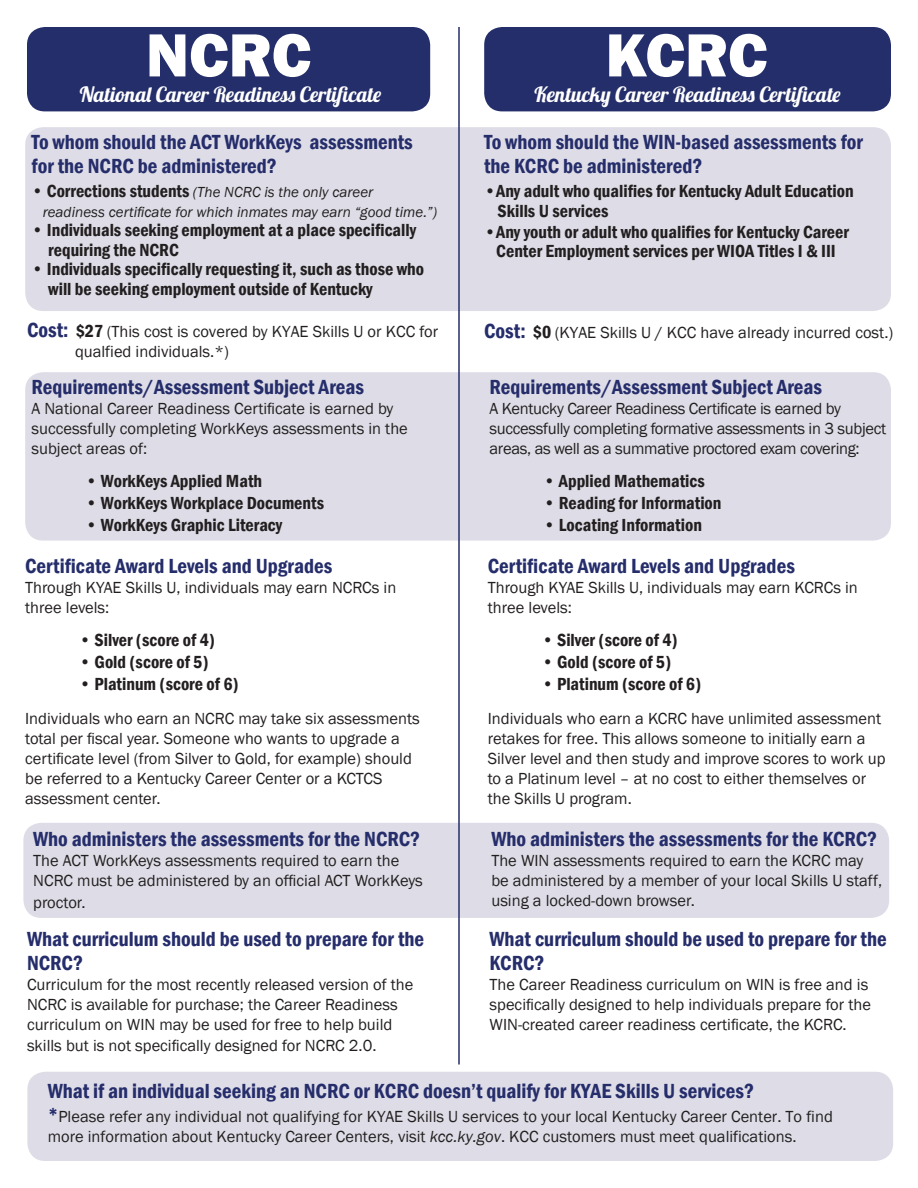
<style>
.page{position:relative;width:918px;height:1188px;background:#fff}
.page>*{position:absolute;margin:0;border:0;box-sizing:border-box;transform-origin:0 0}
.t1{font:800 63px "Franklin Gothic";letter-spacing:-.005em;color:#fff}
.t2{font:600 condensed 21px/24px "Franklin Gothic";color:#252d6b}
.t3{font:21px "Lobster";color:#fff}
.t4{font:600 condensed 18px/19.5px "Franklin Gothic";color:#231f20;text-align:center}
.t5{font:16.5px/19.8px "Franklin Gothic";color:#231f20}
.t6{font:16.5px/19.8px "Franklin Gothic";letter-spacing:-.02em;color:#231f20}
.t7{font:italic 15px "Franklin Gothic";color:#231f20}
.s1{font-weight:600;font-style:normal;font-stretch:condensed;font-size:18px}
.s2{font-weight:600;font-stretch:condensed;font-size:21px;color:#252d6b}
.s3{font-weight:600;font-stretch:condensed;font-size:18px}
.s4{font-style:inherit}
.s5{font-family:"Franklin Gothic Demi Cond";font-weight:400;font-stretch:normal}
.s6{font-style:italic}
</style>
<div class="page">
<div style="left:27px;top:1072px;width:866px;height:89px;background:#dedde7;border-radius:18px"></div>
<div style="left:23px;top:823px;width:866px;height:95px;background:#dedde7;border-radius:18px"></div>
<div style="left:25px;top:372px;width:866px;height:169px;background:#dedde7;border-radius:18px"></div>
<div style="left:25px;top:127px;width:866px;height:184px;background:#dedde7;border-radius:18px"></div>
<div style="left:484px;top:27px;width:407px;height:84px;background:#242e6a;border-radius:18px"></div>
<div style="left:27px;top:27px;width:403px;height:84px;background:#242e6a;border-radius:18px"></div>
<hr style="left:458px;top:27px;width:2px;height:1038px;background:#242e6a">
<p class="t1" style="left:146px;top:14px;width:167px">NCRC</p>
<p class="t3" style="left:80px;top:81px;width:303px">National Career Readiness Certificate</p>
<p class="t2" style="left:31px;top:130px;width:383px">To whom should the ACT WorkKeys assessments for the NCRC be administered?</p>
<p class="t7" style="left:32px;top:183px;width:343px"><span class="s1">• Corrections students</span> (The NCRC is the only career</p>
<p class="t7" style="left:43px;top:203px;width:396px">readiness certificate for which inmates may earn “good time.”)</p>
<p class="t4" style="left:32px;top:220px;width:386px">• Individuals seeking employment at a place specifically</p>
<p class="t4" style="left:48px;top:240px;width:132px">requiring the NCRC</p>
<p class="t4" style="left:32px;top:259px;width:394px">• Individuals specifically requesting it, such as those who</p>
<p class="t4" style="left:48px;top:279px;width:326px">will be seeking employment outside of Kentucky</p>
<p class="t5" style="left:27px;top:322px;width:413px"><span class="s2">Cost:</span> <span class="s3">$27</span> (This cost is covered by KYAE Skills U or KCC for</p>
<p class="t5" style="left:75px;top:342px;width:155px">qualfied individuals.<span class="s4">*</span>)</p>
<p class="t2" style="left:32px;top:375px;width:334px">Requirements/Assessment Subject Areas</p>
<p class="t5" style="left:32px;top:399px;width:363px">A National Career Readiness Certificate is earned by</p>
<p class="t5" style="left:32px;top:419px;width:378px">successfully completing WorkKeys assessments in the subject areas of:</p>
<p class="t4" style="left:86px;top:471px;width:178px">• WorkKeys Applied Math</p>
<p class="t4" style="left:86px;top:493px;width:240px">• WorkKeys Workplace Documents</p>
<p class="t4" style="left:86px;top:515px;width:198px">• WorkKeys Graphic Literacy</p>
<p class="t2" style="left:25px;top:554px;width:309px">Certificate Award Levels and Upgrades</p>
<p class="t5" style="left:25px;top:578px;width:373px">Through KYAE Skills U, individuals may earn NCRCs in three levels:</p>
<p class="t4" style="left:79px;top:630px;width:137px">• Silver (score of 4)</p>
<p class="t4" style="left:79px;top:652px;width:131px">• Gold (score of 5)</p>
<p class="t4" style="left:79px;top:674px;width:161px">• Platinum (score of 6)</p>
<p class="t5" style="left:25px;top:709px;width:396px">Individuals who earn an NCRC may take six assessments total per fiscal year. Someone who wants to upgrade a certificate level (from Silver to Gold, for example) should be referred to a Kentucky Career Center or a KCTCS</p>
<p class="t5" style="left:25px;top:789px;width:137px">assessment center.</p>
<p class="t2" style="left:33px;top:827px;width:388px">Who administers the assessments for the NCRC?</p>
<p class="t5" style="left:33px;top:851px;width:391px">The ACT WorkKeys assessments required to earn the<br>NCRC must be administered by an official ACT WorkKeys</p>
<p class="t5" style="left:33px;top:893px;width:54px">proctor.</p>
<p class="t2" style="left:27px;top:927px;width:399px">What curriculum should be used to prepare for the<br>NCRC?</p>
<p class="t5" style="left:27px;top:975px;width:388px">Curriculum for the most recently released version of the<br>NCRC is available for purchase; the Career Readiness curriculum on WIN may be used for free to help build</p>
<p class="t5" style="left:27px;top:1036px;width:351px">skills but is not specifically designed for NCRC 2.0.</p>
<p class="t1" style="left:606px;top:14px;width:164px">KCRC</p>
<p class="t3" style="left:535px;top:81px;width:308px">Kentucky Career Readiness Certificate</p>
<p class="t2" style="left:484px;top:130px;width:380px">To whom should the WIN-based assessments for the KCRC be administered?</p>
<p class="t4" style="left:484px;top:181px;width:371px">•Any adult who qualifies for Kentucky Adult Education</p>
<p class="t4" style="left:498px;top:201px;width:112px">Skills U services</p>
<p class="t4" style="left:484px;top:222px;width:366px">•Any youth or adult who qualifies for Kentucky Career<br>Center Employment services per WIOA Title<span class="s5">s</span> I &amp; III</p>
<p class="t5" style="left:484px;top:323px;width:411px"><span class="s2">Cost:</span> <span class="s3">$0</span> (KYAE Skills U / KCC have already incurred cost.)</p>
<p class="t2" style="left:490px;top:375px;width:334px">Requirements/Assessment Subject Areas</p>
<p class="t6" style="left:490px;top:399px;width:353px">A Kentucky Career Readiness Certificate is earned by</p>
<p class="t6" style="left:490px;top:419px;width:398px">successfully completing formative assessments in 3 subject areas, as well as a summative proctored exam covering:</p>
<p class="t4" style="left:544px;top:471px;width:163px">• Applied Mathematics</p>
<p class="t4" style="left:544px;top:493px;width:179px">• Reading for Information</p>
<p class="t4" style="left:544px;top:515px;width:160px">• Locating Information</p>
<p class="t2" style="left:488px;top:554px;width:309px">Certificate Award Levels and Upgrades</p>
<p class="t5" style="left:488px;top:578px;width:372px">Through KYAE Skills U, individuals may earn KCRCs in three levels:</p>
<p class="t4" style="left:542px;top:630px;width:137px">• Silver (score of 4)</p>
<p class="t4" style="left:542px;top:652px;width:131px">• Gold (score of 5)</p>
<p class="t4" style="left:542px;top:674px;width:161px">• Platinum (score of 6)</p>
<p class="t5" style="left:488px;top:709px;width:399px">Individuals who earn a KCRC have unlimited assessment retakes for free. This allows someone to initially earn a Silver level and then study and improve scores to work up to a Platinum level – at no cost to either themselves or the Skills U program.</p>
<p class="t2" style="left:491px;top:827px;width:387px">Who administers the assessments for the KCRC?</p>
<p class="t5" style="left:491px;top:851px;width:392px">The WIN assessments required to earn the KCRC may be administered by a member of your local Skills U staff, using a locked-down browser.</p>
<p class="t2" style="left:490px;top:927px;width:399px">What curriculum should be used to prepare for the<br>KCRC?</p>
<p class="t5" style="left:490px;top:975px;width:383px">The Career Readiness curriculum on WIN is free and is specifically designed to help individuals prepare for the<br>WIN-created career readiness certificate, the KCRC.</p>
<p class="t2" style="left:48px;top:1078px;width:708px">What if an individual seeking an NCRC or KCRC doesn’t qualify for KYAE Skills U services?</p>
<p class="t5" style="left:48px;top:1106px;width:787px;line-height:20.4px"><span class="s2">*</span>Please refer any individual not qualifying for KYAE Skills U services to your local Kentucky Career Center. To find more information about Kentucky Career Centers, visit <span class="s6">kcc.ky.gov</span>. KCC customers must meet qualifications.</p>
</div>
